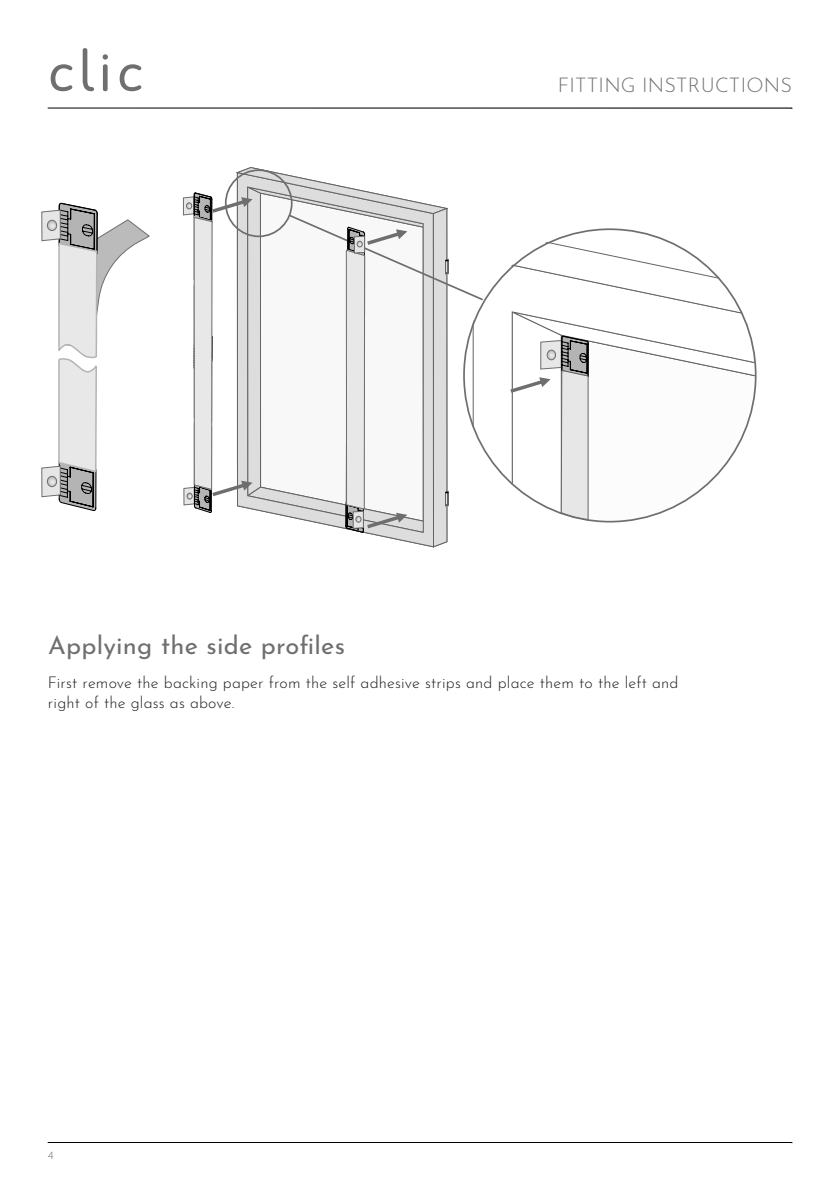
<style>
.page{position:relative;width:840px;height:1191px;background:#fff}
.page>*{position:absolute;margin:0;border:0;box-sizing:border-box;transform-origin:0 0}
.t1{font:51px "Robaga Rounded";color:#6f6f6f}
.t2{font:25.4px "Josefin Sans";letter-spacing:.01em;color:#6f6f6f}
.t3{font:300 20px "Josefin Sans";letter-spacing:.01em;color:#6f6f6f}
.t4{font:300 16px/20.4px "Josefin Sans";letter-spacing:.01em;color:#1d1d1d}
.t5{font:300 11.4px "Josefin Sans";color:#6f6f6f}
</style>
<div class="page">
<svg style="left:48px;top:1142px;width:743px;height:1px"></svg>
<svg style="left:41px;top:107px;width:750px;height:441px"></svg>
<h1 class="t1" style="left:48px;top:48px;width:97px">clic</h1>
<p class="t3" style="left:557px;top:77px;width:235px">FITTING INSTRUCTIONS</p>
<h2 class="t2" style="left:48px;top:634px;width:298px">Applying the side profiles</h2>
<p class="t4" style="left:48px;top:673px;width:631px">First remove the backing paper from the self adhesive strips and place them to the left and right of the glass as above.</p>
<p class="t5" style="left:48px;top:1150px;width:7px">4</p>
</div>
